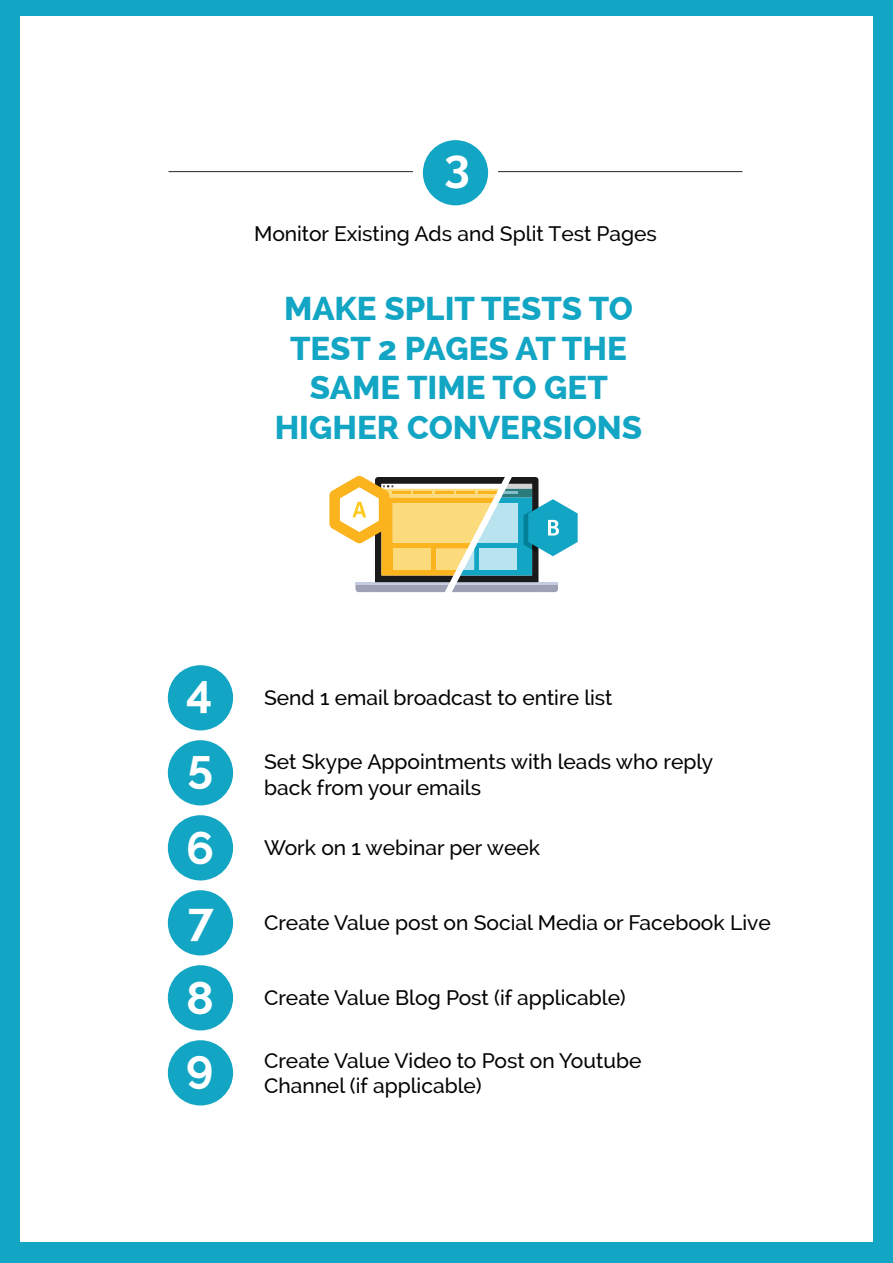
<style>
.page{position:relative;width:893px;height:1263px;background:#12a5c4}
.page>*{position:absolute;margin:0;border:0;box-sizing:border-box;transform-origin:0 0}
.t1{font:700 46.2px "Raleway";color:#fff}
.t2{font:800 33px/39.6px "Raleway";color:#12a5c4;text-align:center}
.t3{font:500 21px/25.2px "Raleway";color:#040503}
.s1{font-weight:700;font-size:46.2px;color:#fff}
</style>
<div class="page">
<div style="left:20px;top:16px;width:853px;height:1225px;background:#fff"></div>
<hr style="left:169px;top:171px;width:573px;height:1px;background:#2d2829">
<div style="left:413px;top:134px;width:85px;height:77px;background:#fff;border-radius:50%"></div>
<div style="left:423px;top:140px;width:65px;height:65px;background:#12a5c4;border-radius:50%"></div>
<div style="left:168px;top:665px;width:65px;height:65px;background:#12a5c4;border-radius:50%"></div>
<div style="left:168px;top:740px;width:65px;height:65px;background:#12a5c4;border-radius:50%"></div>
<div style="left:168px;top:815px;width:65px;height:65px;background:#12a5c4;border-radius:50%"></div>
<div style="left:168px;top:890px;width:65px;height:65px;background:#12a5c4;border-radius:50%"></div>
<div style="left:168px;top:965px;width:65px;height:65px;background:#12a5c4;border-radius:50%"></div>
<div style="left:168px;top:1040px;width:65px;height:65px;background:#12a5c4;border-radius:50%"></div>
<svg style="left:329px;top:475px;width:249px;height:117px"></svg>
<h1 class="t1" style="left:444px;top:139px;width:27px">3</h1>
<p class="t3" style="left:254px;top:221px;width:404px">Monitor Existing Ads and Split Test Pages</p>
<h2 class="t2" style="left:275px;top:289px;width:369px">MAKE SPLIT TESTS TO<br>TEST 2 PAGES AT THE<br>SAME TIME TO GET<br>HIGHER CONVERSIONS</h2>
<p class="t3" style="left:186px;top:685px;width:428px"><span class="s1">4</span> Send 1 email broadcast to entire list</p>
<h1 class="t1" style="left:188px;top:739px;width:27px">5</h1>
<h1 class="t1" style="left:186px;top:821px;width:29px">6</h1>
<h1 class="t1" style="left:188px;top:892px;width:28px">7</h1>
<h1 class="t1" style="left:186px;top:971px;width:29px">8</h1>
<h1 class="t1" style="left:186px;top:1039px;width:29px">9</h1>
<p class="t3" style="left:264px;top:749px;width:451px">Set Skype Appointments with leads who reply back from your emails</p>
<p class="t3" style="left:264px;top:835px;width:278px">Work on 1 webinar per week</p>
<p class="t3" style="left:264px;top:910px;width:508px">Create Value post on Social Media or Facebook Live</p>
<p class="t3" style="left:264px;top:985px;width:363px">Create Value Blog Post (if applicable)</p>
<p class="t3" style="left:264px;top:1048px;width:379px">Create Value Video to Post on Youtube<br>Channel (if applicable)</p>
</div>
